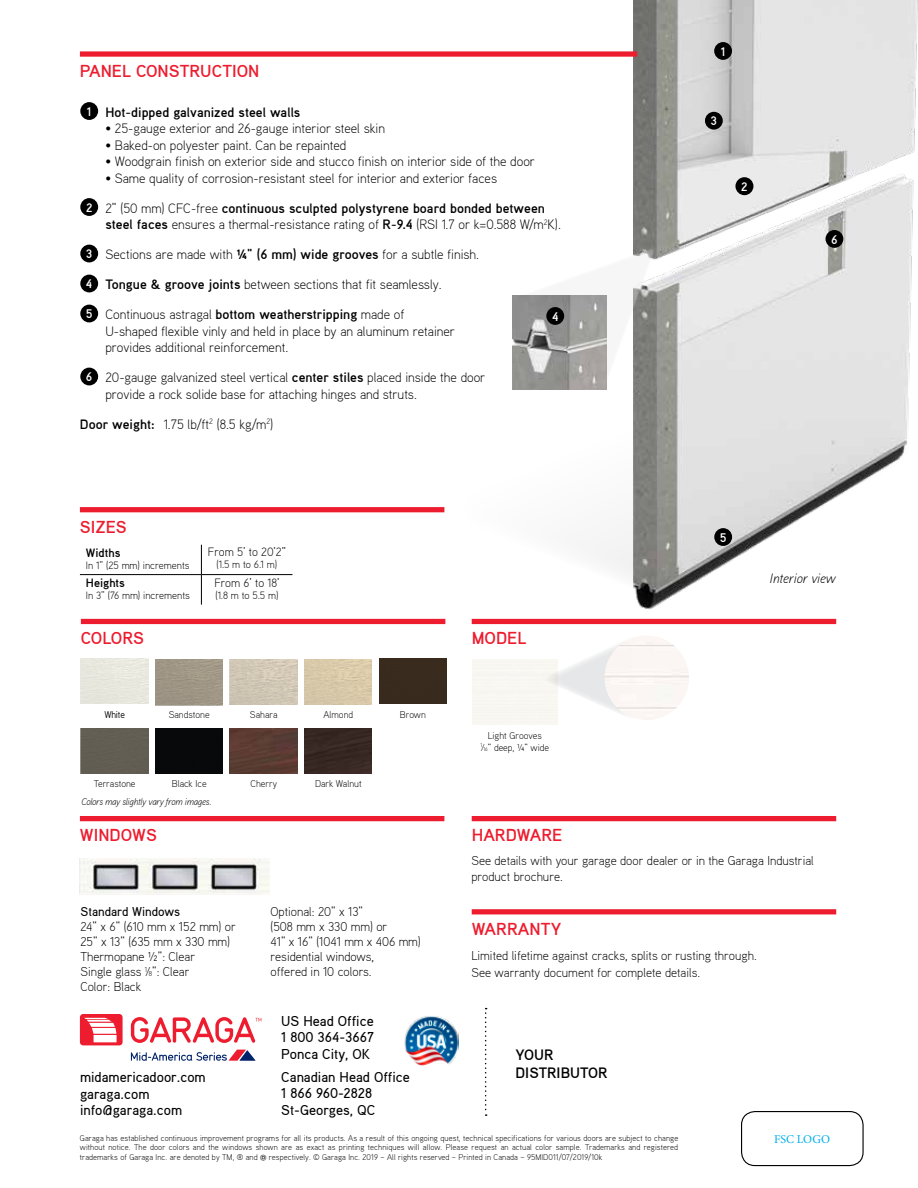
<style>
.page{position:relative;width:918px;height:1188px;background:#fff}
.page>*{position:absolute;margin:0;border:0;box-sizing:border-box;transform-origin:0 0}
.t1{font:700 17.25px "Aaux";color:#ed1c2e}
.t2{font:700 15px/18px "Aaux";color:#000}
.t3{font:500 14.25px/16.5px "Aaux";color:#000}
.t4{font:300 13.5px/16.5px "Aaux";color:#000}
.t5{font:700 13.5px "Aaux";color:#000}
.t6{font:italic 300 13.5px "Aaux";color:#000}
.t7{font:300 12.75px/15px "Aaux";color:#000}
.t8{font:500 12.75px "Aaux";color:#000}
.t9{font:700 12.3px "Aaux";color:#fff}
.t10{font:300 12px "Aaux";color:#000}
.t11{font:700 12px "Aaux";color:#000}
.t12{font:12px "Minion Pro";color:#00aeef}
.t13{font:300 10.5px "Aaux";color:#000}
.t14{font:300 9.75px/12px "Aaux";color:#000;text-align:center}
.t15{font:italic 300 9.75px "Aaux";letter-spacing:-.02em;color:#000;scale:.96 1}
.t16{font:9.75px "Aaux";letter-spacing:-.02em;color:#000;scale:.96 1}
.t17{font:300 8.25px/9.9px "Aaux";letter-spacing:.01em;color:#000;text-align:justify}
.s1{font-size:12.3px;color:#fff}
.s2{font-weight:700;font-size:12.3px;color:#fff}
.s3{font-weight:700}
.s4{font-size:5.4px}
.s5{font-size:7.05px}
</style>
<div class="page">
<svg style="left:409px;top:365px;width:224px;height:212px"></svg>
<img style="left:633px;top:0;width:285px;height:610px">
<div style="left:80px;top:51px;width:557px;height:6px;background:#ed1c2e"></div>
<div style="left:472px;top:909px;width:364px;height:5px;background:#ed1c2e"></div>
<div style="left:472px;top:816px;width:364px;height:5px;background:#ed1c2e"></div>
<div style="left:80px;top:102px;width:18px;height:18px;background:#000;border-radius:50%"></div>
<div style="left:80px;top:198px;width:18px;height:18px;background:#000;border-radius:50%"></div>
<div style="left:80px;top:245px;width:18px;height:17px;background:#000;border-radius:50%"></div>
<div style="left:80px;top:275px;width:18px;height:17px;background:#000;border-radius:50%"></div>
<div style="left:80px;top:305px;width:18px;height:17px;background:#000;border-radius:50%"></div>
<div style="left:80px;top:368px;width:18px;height:17px;background:#000;border-radius:50%"></div>
<img style="left:80px;top:858px;width:190px;height:37px">
<div style="left:80px;top:507px;width:364px;height:5px;background:#ed1c2e"></div>
<hr style="left:80px;top:574px;width:121px;height:1px;background:#000">
<svg style="left:201px;top:545px;width:1px;height:29px"></svg>
<hr style="left:201px;top:574px;width:91px;height:1px;background:#000">
<hr style="left:201px;top:575px;width:1px;height:30px;background:#000">
<div style="left:714px;top:42px;width:18px;height:18px;background:#000;border-radius:50%"></div>
<div style="left:735px;top:177px;width:18px;height:18px;background:#000;border-radius:50%"></div>
<div style="left:705px;top:112px;width:18px;height:18px;background:#000;border-radius:50%"></div>
<div style="left:714px;top:528px;width:18px;height:18px;background:#000;border-radius:50%"></div>
<div style="left:826px;top:230px;width:17px;height:18px;background:#000;border-radius:50%"></div>
<div style="left:80px;top:816px;width:364px;height:5px;background:#ed1c2e"></div>
<svg style="left:519px;top:247px;width:136px;height:142px"></svg>
<img style="left:513px;top:296px;width:93px;height:93px">
<div style="left:546px;top:307px;width:18px;height:18px;background:#000;border-radius:50%"></div>
<div style="left:472px;top:619px;width:364px;height:5px;background:#ed1c2e"></div>
<svg style="left:541px;top:643px;width:85px;height:77px"></svg>
<div style="left:605px;top:635px;width:84px;height:85px;background:#fbf6f3;border-radius:42px"></div>
<div style="left:741px;top:1111px;width:123px;height:55px;border:1px solid #000;border-radius:14px"></div>
<svg style="left:485px;top:1008px;width:2px;height:108px"></svg>
<div style="left:81px;top:619px;width:364px;height:5px;background:#ed1c2e"></div>
<img style="left:230px;top:660px;width:67px;height:45px">
<div style="left:379px;top:659px;width:68px;height:45px;background:#392a1d"></div>
<div style="left:81px;top:729px;width:67px;height:45px;background:#625e53"></div>
<div style="left:155px;top:728px;width:68px;height:46px;background:#07090a"></div>
<img style="left:230px;top:728px;width:67px;height:46px">
<div style="left:304px;top:728px;width:68px;height:45px;background:#372823"></div>
<div style="left:80px;top:1014px;width:43px;height:31px;background:#ed1c2e;border-radius:3px"></div>
<svg style="left:84px;top:1018px;width:33px;height:24px"></svg>
<svg style="left:131px;top:1050px;width:124px;height:11px"></svg>
<svg style="left:131px;top:1017px;width:130px;height:26px"></svg>
<img style="left:404px;top:1016px;width:54px;height:50px">
<p class="t1" style="left:80px;top:60px;width:181px">PANEL CONSTRUCTION</p>
<p class="t5" style="left:87px;top:103px;width:215px"><span class="s1">1</span> Hot-dipped galvanized steel walls</p>
<p class="t4" style="left:105px;top:120px;width:281px">• 25-gauge exterior and 26-gauge interior steel skin</p>
<p class="t4" style="left:105px;top:136px;width:242px">• Baked-on polyester paint. Can be repainted</p>
<p class="t4" style="left:105px;top:153px;width:431px">• Woodgrain finish on exterior side and stucco finish on interior side of the door</p>
<p class="t4" style="left:105px;top:169px;width:393px">• Same quality of corrosion-resistant steel for interior and exterior faces</p>
<p class="t4" style="left:105px;top:199px;width:457px;text-indent:-19px"><span class="s2">2</span> 2” (50 mm) CFC-free <span class="s3">continuous sculpted polystyrene board bonded between steel faces</span> ensures a thermal-resistance rating of <span class="s3">R-9.4</span> (RSI 1.7 or k=0.588 W/m<sup>2</sup>K).</p>
<p class="t4" style="left:86px;top:246px;width:395px"><span class="s2">3</span> Sections are made with <span class="s3">¼” (6 mm) wide grooves</span> for a subtle finish.</p>
<p class="t4" style="left:86px;top:276px;width:357px"><span class="s2">4</span> <span class="s3">Tongue &amp; groove joints</span> between sections that fit seamlessly.</p>
<p class="t4" style="left:105px;top:306px;width:351px;text-indent:-20px"><span class="s2">5</span> Continuous astragal <span class="s3">bottom weatherstripping</span> made of<br>U-shaped flexible vinly and held in place by an aluminum retainer provides additional reinforcement.</p>
<p class="t4" style="left:105px;top:369px;width:381px;text-indent:-19px"><span class="s2">6</span> 20-gauge galvanized steel vertical <span class="s3">center stiles</span> placed inside the door provide a rock solide base for attaching hinges and struts.</p>
<p class="t4" style="left:80px;top:415px;width:195px"><span class="s3">Door weight:</span> 1.75 lb/ft<sup>2</sup> (8.5 kg/m<sup>2</sup>)</p>
<p class="t9" style="left:552px;top:309px;width:8px">4</p>
<p class="t1" style="left:80px;top:516px;width:48px">SIZES</p>
<p class="t11" style="left:86px;top:545px;width:36px">Widths</p>
<p class="t13" style="left:86px;top:558px;width:105px">In 1” (25 mm) increments</p>
<p class="t11" style="left:86px;top:575px;width:41px">Heights</p>
<p class="t13" style="left:86px;top:588px;width:106px">In 3” (76 mm) increments</p>
<p class="t1" style="left:81px;top:627px;width:64px">COLORS</p>
<p class="t10" style="left:208px;top:545px;width:79px">From 5’ to 20’2”</p>
<p class="t13" style="left:217px;top:558px;width:62px">(1.5 m to 6.1 m)</p>
<p class="t10" style="left:214px;top:575px;width:67px">From 6’ to 18’</p>
<p class="t13" style="left:215px;top:588px;width:65px">(1.8 m to 5.5 m)</p>
<p class="t16" style="left:104px;top:709px;width:23px">White</p>
<p class="t14" style="left:94px;top:778px;width:43px">Terrastone</p>
<p class="t14" style="left:169px;top:708px;width:42px">Sandstone</p>
<p class="t14" style="left:250px;top:708px;width:29px">Sahara</p>
<p class="t14" style="left:172px;top:778px;width:36px">Black Ice</p>
<p class="t14" style="left:251px;top:778px;width:28px">Cherry</p>
<p class="t15" style="left:81px;top:795px;width:137px">Colors may slightly vary from images.</p>
<p class="t1" style="left:80px;top:824px;width:79px">WINDOWS</p>
<p class="t14" style="left:323px;top:708px;width:31px">Almond</p>
<p class="t14" style="left:315px;top:778px;width:48px">Dark Walnut</p>
<p class="t14" style="left:400px;top:708px;width:28px">Brown</p>
<p class="t1" style="left:472px;top:627px;width:56px">MODEL</p>
<p class="t14" style="left:481px;top:729px;width:70px">Light Grooves<br><sup>1</sup>⁄<span class="s4">16</span>” deep, ¼” wide</p>
<p class="t1" style="left:472px;top:824px;width:92px">HARDWARE</p>
<p class="t9" style="left:721px;top:44px;width:6px">1</p>
<p class="t9" style="left:711px;top:113px;width:8px">3</p>
<p class="t9" style="left:741px;top:179px;width:8px">2</p>
<p class="t9" style="left:831px;top:232px;width:8px">6</p>
<p class="t9" style="left:720px;top:530px;width:8px">5</p>
<p class="t6" style="left:770px;top:570px;width:68px">Interior view</p>
<p class="t8" style="left:80px;top:904px;width:101px">Standard Windows</p>
<p class="t7" style="left:80px;top:919px;width:157px">24” x 6” (610 mm x 152 mm) or<br>25” x 13” (635 mm x 330 mm)<br>Thermopane ½”: Clear<br>Single glass <sup>1</sup>⁄<span class="s5">8</span>”: Clear<br>Color: Black</p>
<p class="t3" style="left:80px;top:1068px;width:127px">midamericadoor.com garaga.com info@garaga.com</p>
<p class="t7" style="left:271px;top:904px;width:152px">Optional: 20” x 13”<br>(508 mm x 330 mm) or<br>41” x 16” (1041 mm x 406 mm) residential windows,<br>offered in 10 colors.</p>
<p class="t3" style="left:281px;top:1012px;width:94px;text-align:justify">US Head Office 1 800 364-3667<br>Ponca City, OK</p>
<p class="t3" style="left:281px;top:1068px;width:130px">Canadian Head Office<br>1 866 960-2828<br>St-Georges, QC</p>
<p class="t7" style="left:471px;top:852px;width:344px;line-height:16.5px">See details with your garage door dealer or in the Garaga Industrial product brochure.</p>
<p class="t1" style="left:472px;top:918px;width:91px">WARRANTY</p>
<p class="t7" style="left:471px;top:947px;width:287px;line-height:16.5px">Limited lifetime against cracks, splits or rusting through.<br>See warranty document for complete details.</p>
<p class="t2" style="left:516px;top:1046px;width:94px">YOUR<br>DISTRIBUTOR</p>
<p class="t17" style="left:80px;top:1133px;width:600px">Garaga has established continuous improvement programs for all its products. As a result of this ongoing quest, technical specifications for various doors are subject to change without notice. The door colors and the windows shown are as exact as printing techniques will allow. Please request an actual color sample. Trademarks and registered trademarks of Garaga Inc. are denoted by TM, ® and</p>
<p class="t17" style="left:269px;top:1152px;width:335px">respectively. © Garaga Inc. 2019 – All rights reserved – Printed in Canada – 95MID011/07/2019/10k</p>
<p class="t12" style="left:774px;top:1132px;width:57px">FSC LOGO</p>
</div>
